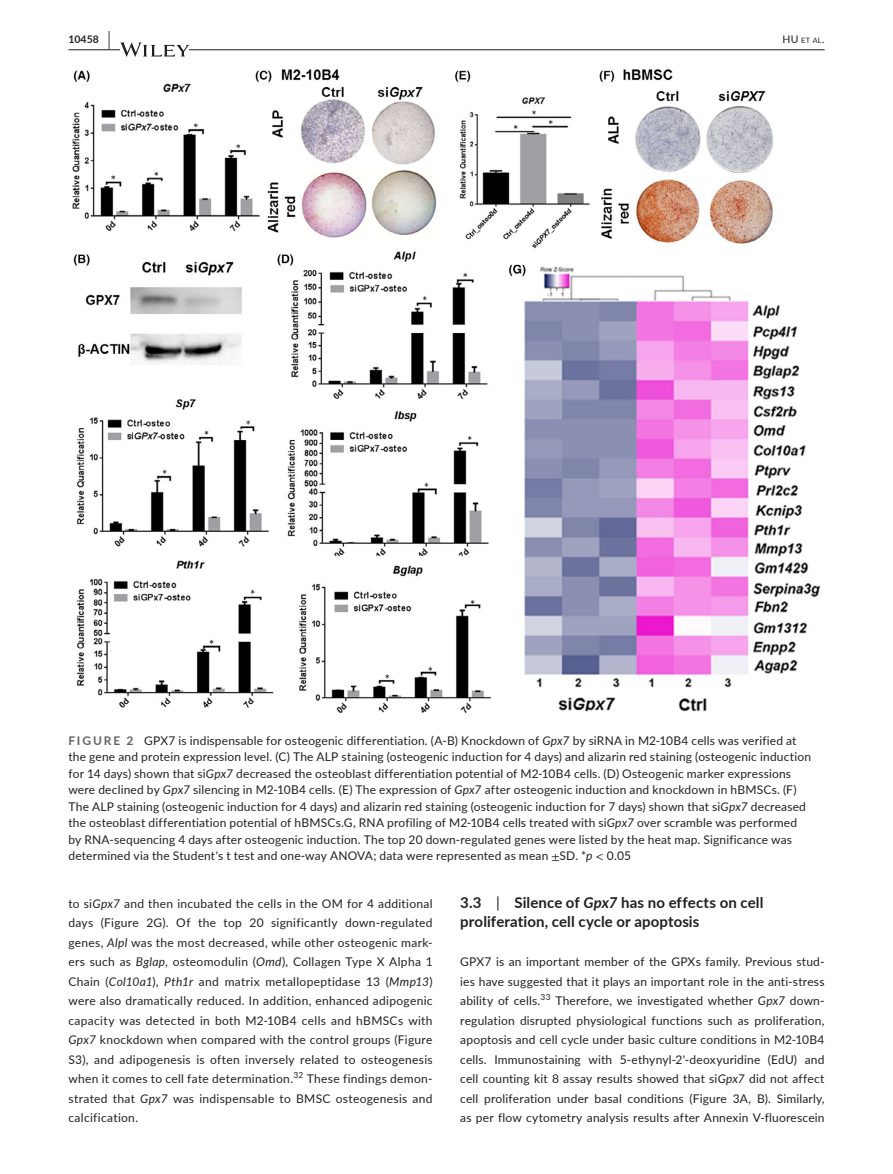
<style>
.page{position:relative;width:893px;height:1174px;background:#fff}
.page>*{position:absolute;margin:0;border:0;box-sizing:border-box;transform-origin:0 0}
.t1{font:700 15px/19.5px "Lato";letter-spacing:.005em;color:#231f20}
.t2{font:12px/19.5px "Lato";letter-spacing:.015em;color:#231f20;text-align:justify}
.t3{font:700 10.5px "Lato";color:#231f20}
.t4{font:7.35px "Lato";color:#231f20}
.s1{font-size:19.5px}
.s2{font-size:10.5px}
.s3{font-weight:700;color:#636366}
.s4{font-style:italic}
.s5{font-family:"STIX"}
.s6{font-weight:400}
</style>
<div class="page">
<hr style="left:68px;top:49px;width:756px;height:1px;background:#231f20">
<svg style="left:120px;top:42px;width:69px;height:15px"></svg>
<img style="left:72px;top:69px;width:749px;height:643px">
<p class="t3" style="left:68px;top:31px;width:43px">10458 <span class="s1">|</span></p>
<p class="t4" style="left:782px;top:35px;width:43px"><span class="s2">HU</span> et al<span class="s2">.</span></p>
<p class="t2" style="left:68px;top:731px;width:744px;line-height:16.5px;text-align:left"><span class="s3">FIGURE 2</span> GPX7 is indispensable for osteogenic differentiation. (A-B) Knockdown of <span class="s4">Gpx7</span> by siRNA in M2-10B4 cells was verified at the gene and protein expression level. (C) The ALP staining (osteogenic induction for 4 days) and alizarin red staining (osteogenic induction for 14 days) shown that si<span class="s4">Gpx7</span> decreased the osteoblast differentiation potential of M2-10B4 cells. (D) Osteogenic marker expressions were declined by <span class="s4">Gpx7</span> silencing in M2-10B4 cells. (E) The expression of <span class="s4">Gpx7</span> after osteogenic induction and knockdown in hBMSCs. (F)<br>The ALP staining (osteogenic induction for 4 days) and alizarin red staining (osteogenic induction for 7 days) shown that si<span class="s4">Gpx7</span> decreased the osteoblast differentiation potential of hBMSCs.G, RNA profiling of M2-10B4 cells treated with si<span class="s4">Gpx7</span> over scramble was performed by RNA-sequencing 4 days after osteogenic induction. The top 20 down-regulated genes were listed by the heat map. Significance was determined via the Student's t test and one-way ANOVA; data were represented as mean <span class="s5">±</span>SD. *<span class="s4">p</span> <span class="s5">&lt;</span> 0.05</p>
<p class="t2" style="left:68px;top:893px;width:366px">to si<span class="s4">Gpx7</span> and then incubated the cells in the OM for 4 additional days (Figure 2G). Of the top 20 significantly down-regulated genes, <span class="s4">Alpl</span> was the most decreased, while other osteogenic mark&shy;ers such as <span class="s4">Bglap</span>, osteomodulin (<span class="s4">Omd</span>), Collagen Type X Alpha 1<br>Chain (<span class="s4">Col10a1</span>), <span class="s4">Pth1r</span> and matrix metallopeptidase 13 (<span class="s4">Mmp13</span>) were also dramatically reduced. In addition, enhanced adipogenic capacity was detected in both M2-10B4 cells and hBMSCs with <span class="s4">Gpx7</span> knockdown when compared with the control groups (Figure S3), and adipogenesis is often inversely related to osteogenesis when it comes to cell fate determination.<sup>32</sup> These findings demon&shy;strated that <span class="s4">Gpx7</span> was indispensable to BMSC osteogenesis and calcification.</p>
<p class="t1" style="left:460px;top:892px;width:305px">3.3 <span class="s6">|</span> Silence of <span class="s4">Gpx7</span> has no effects on cell proliferation, cell cycle or apoptosis</p>
<p class="t2" style="left:460px;top:951px;width:366px">GPX7 is an important member of the GPXs family. Previous stud&shy;ies have suggested that it plays an important role in the anti-stress ability of cells.<sup>33</sup> Therefore, we investigated whether <span class="s4">Gpx7</span> down&shy;regulation disrupted physiological functions such as proliferation, apoptosis and cell cycle under basic culture conditions in M2-10B4 cells. Immunostaining with 5-ethynyl-2'-deoxyuridine (EdU) and cell counting kit 8 assay results showed that si<span class="s4">Gpx7</span> did not affect cell proliferation under basal conditions (Figure 3A, B). Similarly, as per flow cytometry analysis results after Annexin V-fluorescein</p>
</div>
